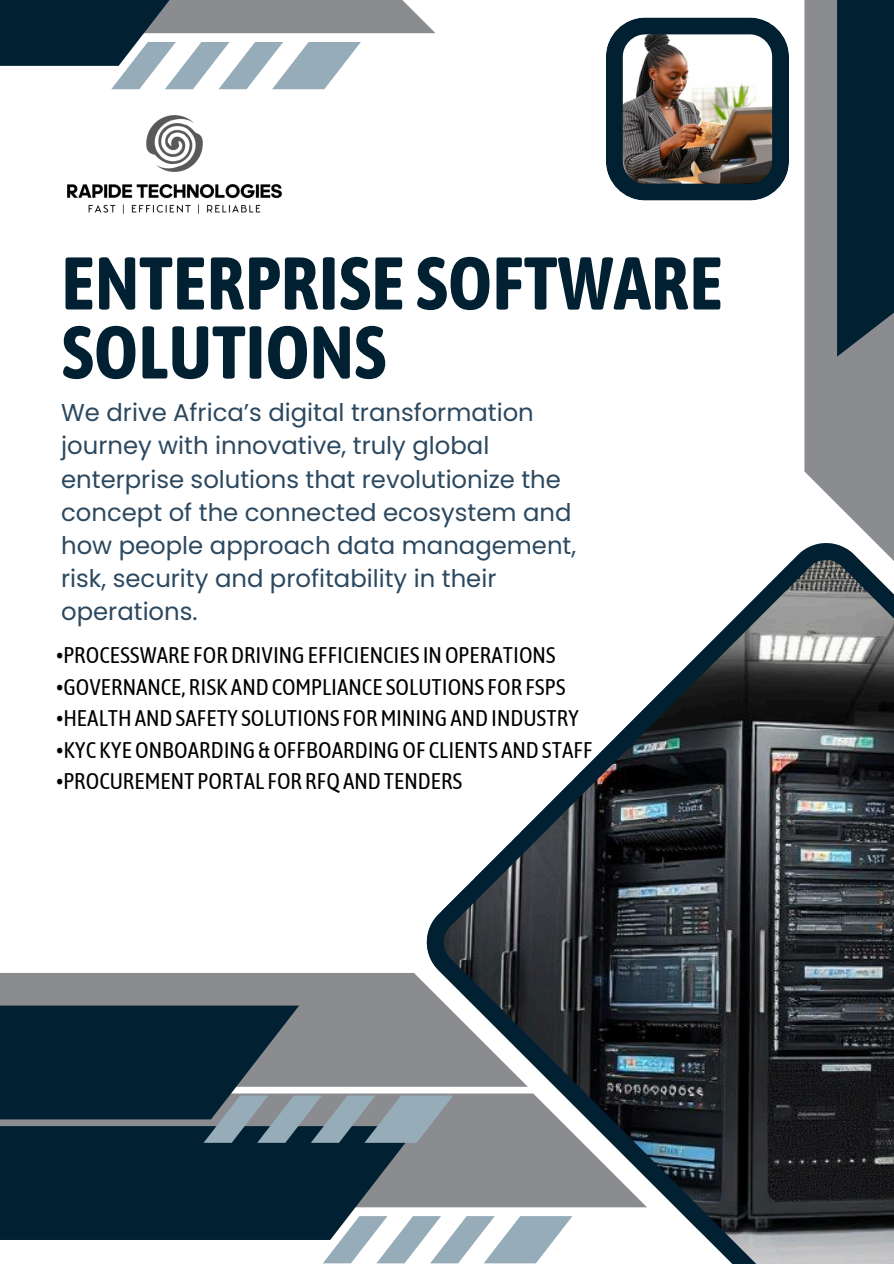
<style>
.page{position:relative;width:894px;height:1264px;background:#fff}
.page>*{position:absolute;margin:0;border:0;box-sizing:border-box;transform-origin:0 0}
.t1{font:700 74.4px/69px "Asap Condensed";color:#012133}
.t2{font:24.3px/33.2px "Poppins";color:#2b485f}
.t3{font:22.65px "Asap Condensed";color:#000}
</style>
<div class="page">
<svg style="left:323px;top:1216px;width:104px;height:47px"></svg>
<svg style="left:0;top:1142px;width:418px;height:97px;background:#153243"></svg>
<svg style="left:427px;top:550px;width:466px;height:713px"></svg>
<svg style="left:804px;top:0;width:89px;height:585px;background:#929498"></svg>
<svg style="left:836px;top:0;width:57px;height:357px;background:#0b293a"></svg>
<svg style="left:0;top:972px;width:527px;height:114px;background:#888b90"></svg>
<svg style="left:0;top:1005px;width:453px;height:137px;background:#445764"></svg>
<svg style="left:0;top:0;width:435px;height:89px"></svg>
<img style="left:67px;top:115px;width:215px;height:99px">
<img style="left:606px;top:17px;width:182px;height:183px">
<p class="t1" style="left:61px;top:248px;width:663px">ENTERPRISE SOFTWARE<br>SOLUTIONS</p>
<p class="t2" style="left:61px;top:396px;width:516px">We drive Africa’s digital transformation journey with innovative, truly global enterprise solutions that revolutionize the concept of the connected ecosystem and how people approach data management, risk, security and profitability in their operations.</p>
<p class="t3" style="left:57px;top:642px;width:500px">•PROCESSWARE FORDRIVINGEFFICIENCIES INOPERATIONS</p>
<p class="t3" style="left:57px;top:673px;width:510px">•GOVERNANCE, RISK ANDCOMPLIANCE SOLUTIONS FOR FSPS</p>
<p class="t3" style="left:57px;top:705px;width:524px">•HEALTHANDSAFETY SOLUTIONS FORMININGANDINDUSTRY</p>
<p class="t3" style="left:57px;top:736px;width:537px">•KYC KYEONBOARDING&amp;OFFBOARDINGOF CLIENTS ANDSTAFF</p>
<p class="t3" style="left:57px;top:768px;width:407px">•PROCUREMENT PORTAL FOR RFQANDTENDERS</p>
</div>
